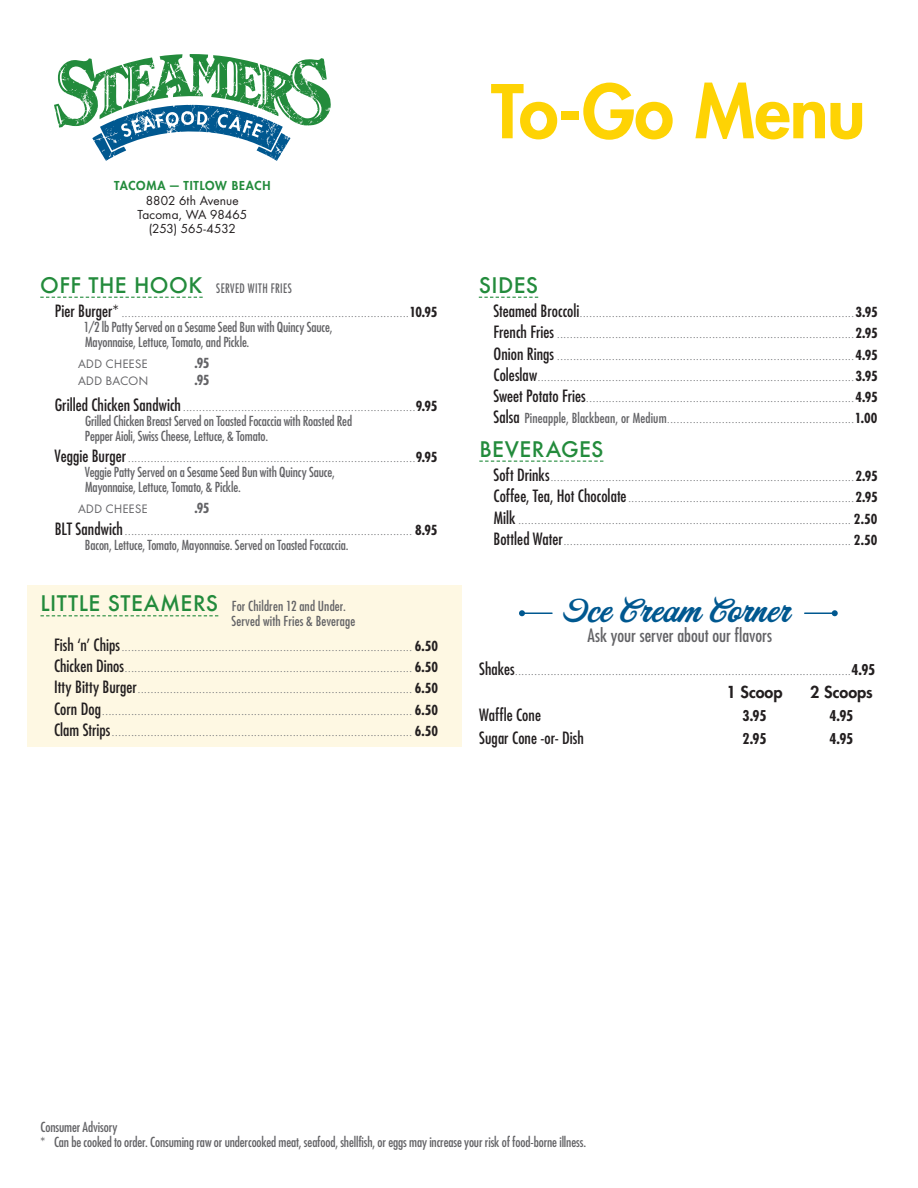
<style>
.page{position:relative;width:918px;height:1188px;background:#fff}
.page>*{position:absolute;margin:0;border:0;box-sizing:border-box;transform-origin:0 0}
.t1{font:800 72px "Futura";letter-spacing:-.01em;color:#fed304}
.t2{font:30px "Corner Store JF";color:#005890}
.t3{font:500 21px "Futura";letter-spacing:.025em;color:#238b3c}
.t4{font:condensed 18px "Futura";color:#636366}
.t5{font:condensed 16.5px "Futura";letter-spacing:.005em;color:#231f20}
.t6{font:800 16.05px "Futura";color:#231f20}
.t7{font:700 condensed 14.55px "Futura";letter-spacing:-.025em;color:#231f20}
.t8{font:condensed 13.5px/15px "Futura";letter-spacing:-.01em;color:#636366}
.t9{font:condensed 13.5px/15px "Futura";letter-spacing:.01em;color:#636366}
.t10{font:700 condensed 13.5px "Futura";color:#636366}
.t11{font:condensed 12.75px "Futura";letter-spacing:.04em;color:#636366;scale:.9 1}
.t12{font:12px/14.4px "Futura Std";letter-spacing:.005em;color:#231f20;text-align:center}
.t13{font:800 12px "Futura Std";letter-spacing:.06em;color:#238b3c}
.t14{font:11.25px "Futura Std";letter-spacing:.03em;color:#636366}
.t15{font:10.5px/21.3px "Futura Std";color:#76787b;text-align:justify}
.s1{font-weight:500;font-stretch:normal;font-size:21px;color:#238b3c}
.s2{font-family:"Futura";font-stretch:condensed;font-size:16.5px;color:#231f20}
.s3{font-family:"Futura";font-weight:700;font-stretch:condensed;font-size:13.5px;color:#231f20}
.s4{font-family:"Futura";font-stretch:condensed;font-size:13.5px;color:#636366}
.s5{font-family:"Futura";font-weight:700;font-stretch:condensed;font-size:14.55px;color:#231f20}
</style>
<div class="page">
<svg style="left:54px;top:54px;width:277px;height:107px"></svg>
<hr style="left:805px;top:612px;width:30px;height:2px;background:#005890">
<svg style="left:832px;top:610px;width:6px;height:6px"></svg>
<hr style="left:522px;top:612px;width:30px;height:2px;background:#005890">
<svg style="left:519px;top:610px;width:6px;height:6px"></svg>
<div style="left:27px;top:585px;width:434px;height:162px;background:#fef8e3"></div>
<svg style="left:40px;top:615px;width:178px;height:1px"></svg>
<svg style="left:40px;top:297px;width:163px;height:1px"></svg>
<svg style="left:479px;top:297px;width:59px;height:1px"></svg>
<svg style="left:479px;top:461px;width:124px;height:1px"></svg>
<p class="t13" style="left:114px;top:178px;width:158px">TACOMA — TITLOW BEACH</p>
<p class="t12" style="left:137px;top:193px;width:111px">8802 6th Avenue<br>Tacoma, WA 98465 (253) 565-4532</p>
<p class="t11" style="left:40px;top:280px;width:281px"><span class="s1">OFF THE HOOK</span> SERVED WITH FRIES</p>
<p class="t15" style="left:55px;top:303px;width:384px"><span class="s2">Pier Burger*</span> .........................................................................................<span class="s3">10.95</span></p>
<p class="t8" style="left:84px;top:319px;width:250px">1/2 lb Patty Served on a Sesame Seed Bun with Quincy Sauce,<br>Mayonnaise, Lettuce, Tomato, and Pickle.</p>
<p class="t14" style="left:78px;top:357px;width:71px">ADD CHEESE</p>
<p class="t10" style="left:194px;top:355px;width:17px">.95</p>
<p class="t14" style="left:78px;top:374px;width:72px">ADD BACON</p>
<p class="t10" style="left:194px;top:371px;width:17px">.95</p>
<p class="t15" style="left:55px;top:397px;width:384px"><span class="s2">Grilled Chicken Sandwich</span> ........................................................................<span class="s3">9.95</span></p>
<p class="t8" style="left:85px;top:413px;width:269px">Grilled Chicken Breast Served on Toasted Focaccia with Roasted Red<br>Pepper Aioli, Swiss Cheese, Lettuce, &amp; Tomato.</p>
<p class="t15" style="left:55px;top:448px;width:384px"><span class="s2">Veggie Burger</span>.........................................................................................<span class="s3">9.95</span></p>
<p class="t8" style="left:85px;top:464px;width:252px">Veggie Patty Served on a Sesame Seed Bun with Quincy Sauce,<br>Mayonnaise, Lettuce, Tomato, &amp; Pickle.</p>
<p class="t14" style="left:78px;top:502px;width:71px">ADD CHEESE</p>
<p class="t10" style="left:194px;top:500px;width:17px">.95</p>
<p class="t15" style="left:55px;top:520px;width:384px"><span class="s2">BLT Sandwich</span>......................................................................................... <span class="s3">8.95</span></p>
<p class="t8" style="left:85px;top:537px;width:265px">Bacon, Lettuce, Tomato, Mayonnaise. Served on Toasted Foccaccia.</p>
<p class="t9" style="left:231px;top:599px;width:126px;text-indent:-191px"><span class="s1">LITTLE STEAMERS</span> For Children 12 and Under.<br>Served with Fries &amp; Beverage</p>
<p class="t15" style="left:54px;top:636px;width:385px"><span class="s2">Fish ‘n’ Chips</span>.......................................................................................... <span class="s3">6.50<br></span><span class="s2">Chicken Dinos</span>......................................................................................... <span class="s3">6.50<br></span><span class="s2">Itty Bitty Burger</span>..................................................................................... <span class="s3">6.50<br></span><span class="s2">Corn Dog</span>................................................................................................ <span class="s3">6.50<br></span><span class="s2">Clam Strips</span>............................................................................................. <span class="s3">6.50</span></p>
<h1 class="t1" style="left:491px;top:64px;width:376px">To-Go Menu</h1>
<h3 class="t3" style="left:479px;top:271px;width:61px">SIDES</h3>
<p class="t15" style="left:493px;top:303px;width:386px"><span class="s2">Steamed Broccoli</span>.....................................................................................<span class="s3">3.95<br></span><span class="s2">French Fries</span> ............................................................................................<span class="s3">2.95<br></span><span class="s2">Onion Rings</span> ............................................................................................<span class="s3">4.95<br></span><span class="s2">Coleslaw</span>..................................................................................................<span class="s3">3.95<br></span><span class="s2">Sweet Potato Fries</span>...................................................................................<span class="s3">4.95<br></span><span class="s2">Salsa</span> <span class="s4">Pineapple, Blackbean, or Medium</span>..........................................................<span class="s3">1.00</span></p>
<h3 class="t3" style="left:479px;top:434px;width:126px">BEVERAGES</h3>
<p class="t15" style="left:493px;top:467px;width:386px"><span class="s2">Soft Drinks</span>..............................................................................................<span class="s3">2.95<br></span><span class="s2">Coffee, Tea, Hot Chocolate</span>......................................................................<span class="s3">2.95<br></span><span class="s2">Milk</span> ....................................................................................................... <span class="s3">2.50<br></span><span class="s2">Bottled Water</span>......................................................................................... <span class="s3">2.50</span></p>
<h2 class="t2" style="left:563px;top:589px;width:229px">Ice Cream Corner</h2>
<h3 class="t4" style="left:588px;top:624px;width:186px">Ask your server about our flavors</h3>
<p class="t15" style="left:479px;top:661px;width:398px"><span class="s2">Shakes</span>........................................................................................................<span class="s5">4.95</span></p>
<h3 class="t6" style="left:727px;top:681px;width:57px">1 Scoop</h3>
<h3 class="t6" style="left:810px;top:681px;width:64px">2 Scoops</h3>
<h3 class="t5" style="left:479px;top:704px;width:63px">Waffle Cone</h3>
<h3 class="t7" style="left:743px;top:706px;width:25px">3.95</h3>
<h3 class="t7" style="left:830px;top:706px;width:25px">4.95</h3>
<h3 class="t5" style="left:479px;top:727px;width:106px">Sugar Cone -or- Dish</h3>
<h3 class="t7" style="left:743px;top:729px;width:25px">2.95</h3>
<h3 class="t7" style="left:830px;top:729px;width:25px">4.95</h3>
<p class="t8" style="left:41px;top:1120px;width:547px">Consumer Advisory<br>* Can be cooked to order. Consuming raw or undercooked meat, seafood, shellfish, or eggs may increase your risk of food-borne illness.</p>
</div>
